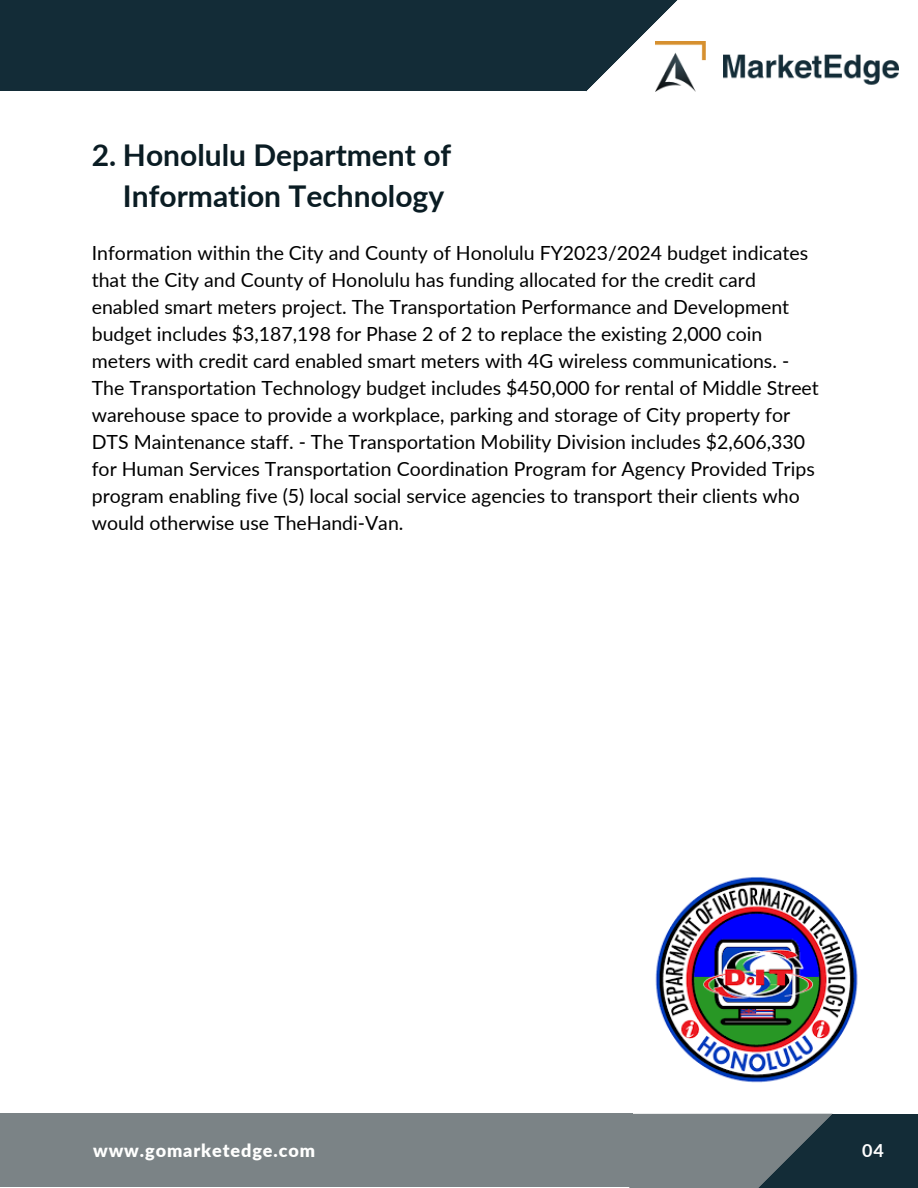
<style>
.page{position:relative;width:918px;height:1188px;background:#fff}
.page>*{position:absolute;margin:0;border:0;box-sizing:border-box;transform-origin:0 0}
.t1{font:700 30px/41.7px "Lato";color:#0a1c23;text-align:right}
.t2{font:19.5px/27px "Lato";color:#000}
.t3{font:900 18px "Lato";letter-spacing:.05em;color:#fffffe}
.t4{font:700 18px "Lato";color:#fff}
</style>
<div class="page">
<div style="left:687px;top:1114px;width:231px;height:74px;background:#132c37"></div>
<svg style="left:629px;top:1114px;width:203px;height:74px"></svg>
<div style="left:0;top:1113px;width:633px;height:74px;background:#7b8386"></div>
<svg style="left:447px;top:0;width:231px;height:92px"></svg>
<div style="left:0;top:0;width:586px;height:90px;background:#132c37"></div>
<img style="left:655px;top:41px;width:243px;height:51px">
<img style="left:655px;top:877px;width:203px;height:206px">
<h1 class="t1" style="left:92px;top:133px;width:361px">2. Honolulu Department of<br>Information Technology</h1>
<p class="t2" style="left:92px;top:239px;width:729px">Information within the City and County of Honolulu FY2023/2024 budget indicates that the City and County of Honolulu has funding allocated for the credit card enabled smart meters project. The Transportation Performance and Development budget includes $3,187,198 for Phase 2 of 2 to replace the existing 2,000 coin meters with credit card enabled smart meters with 4G wireless communications. - The Transportation Technology budget includes $450,000 for rental of Middle Street warehouse space to provide a workplace, parking and storage of City property for DTS Maintenance staff. - The Transportation Mobility Division includes $2,606,330 for Human Services Transportation Coordination Program for Agency Provided Trips program enabling five (5) local social service agencies to transport their clients who would otherwise use TheHandi-Van.</p>
<p class="t3" style="left:93px;top:1139px;width:224px">www.gomarketedge.com</p>
<p class="t4" style="left:862px;top:1139px;width:23px">04</p>
</div>
